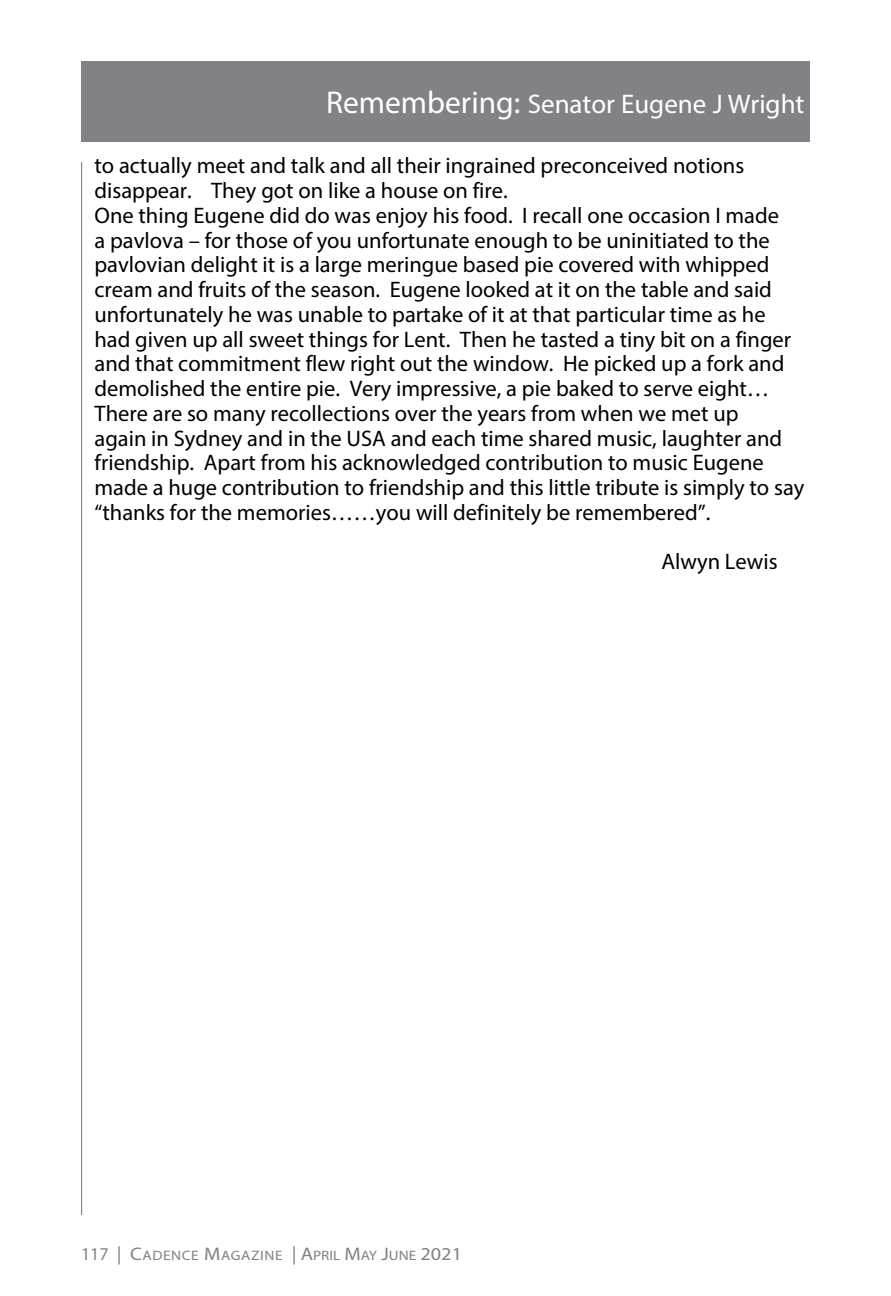
<style>
.page{position:relative;width:891px;height:1296px;background:#fff}
.page>*{position:absolute;margin:0;border:0;box-sizing:border-box;transform-origin:0 0}
.t1{font:49.5px "Myriad Pro";color:#fff}
.t2{font:27px "Myriad Pro";color:#fff}
.t3{font:22.5px/24.8px "Myriad Pro";color:#000}
.t4{font:13.72px "Myriad Pro";letter-spacing:.04em;color:#808285;scale:1.11 1}
.s1{font-size:31.5px}
.s2{font-size:18px}
.s3{font-size:18.22px}
</style>
<div class="page">
<div style="left:81px;top:61px;width:729px;height:81px;background:#808285"></div>
<hr style="left:81px;top:162px;width:1px;height:1053px;background:#808285">
<h1 class="t1" style="left:326px;top:73px;width:230px">New Issues</h1>
<p class="t2" style="left:326px;top:87px;width:480px"><span class="s1">Remembering:</span> Senator Eugene J Wright</p>
<p class="t3" style="left:94px;top:153px;width:711px">to actually meet and talk and all their ingrained preconceived notions disappear. They got on like a house on fire.<br>One thing Eugene did do was enjoy his food. I recall one occasion I made<br>a pavlova – for those of you unfortunate enough to be uninitiated to the pavlovian delight it is a large meringue based pie covered with whipped cream and fruits of the season. Eugene looked at it on the table and said unfortunately he was unable to partake of it at that particular time as he had given up all sweet things for Lent. Then he tasted a tiny bit on a finger and that commitment flew right out the window. He picked up a fork and demolished the entire pie. Very impressive, a pie baked to serve eight… There are so many recollections over the years from when we met up<br>again in Sydney and in the USA and each time shared music, laughter and friendship. Apart from his acknowledged contribution to music Eugene made a huge contribution to friendship and this little tribute is simply to say “thanks for the memories……you will definitely be remembered”.</p>
<p class="t3" style="left:662px;top:549px;width:118px">Alwyn Lewis</p>
<p class="t4" style="left:81px;top:1247px;width:345px"><span class="s2">117</span> <span class="s3">|</span> <span class="s3">C</span>ADENCE <span class="s3">M</span>AGAZINE <span class="s3">| A</span>PRIL <span class="s3">M</span>AY <span class="s3">J</span>UNE <span class="s3">2021</span></p>
</div>
